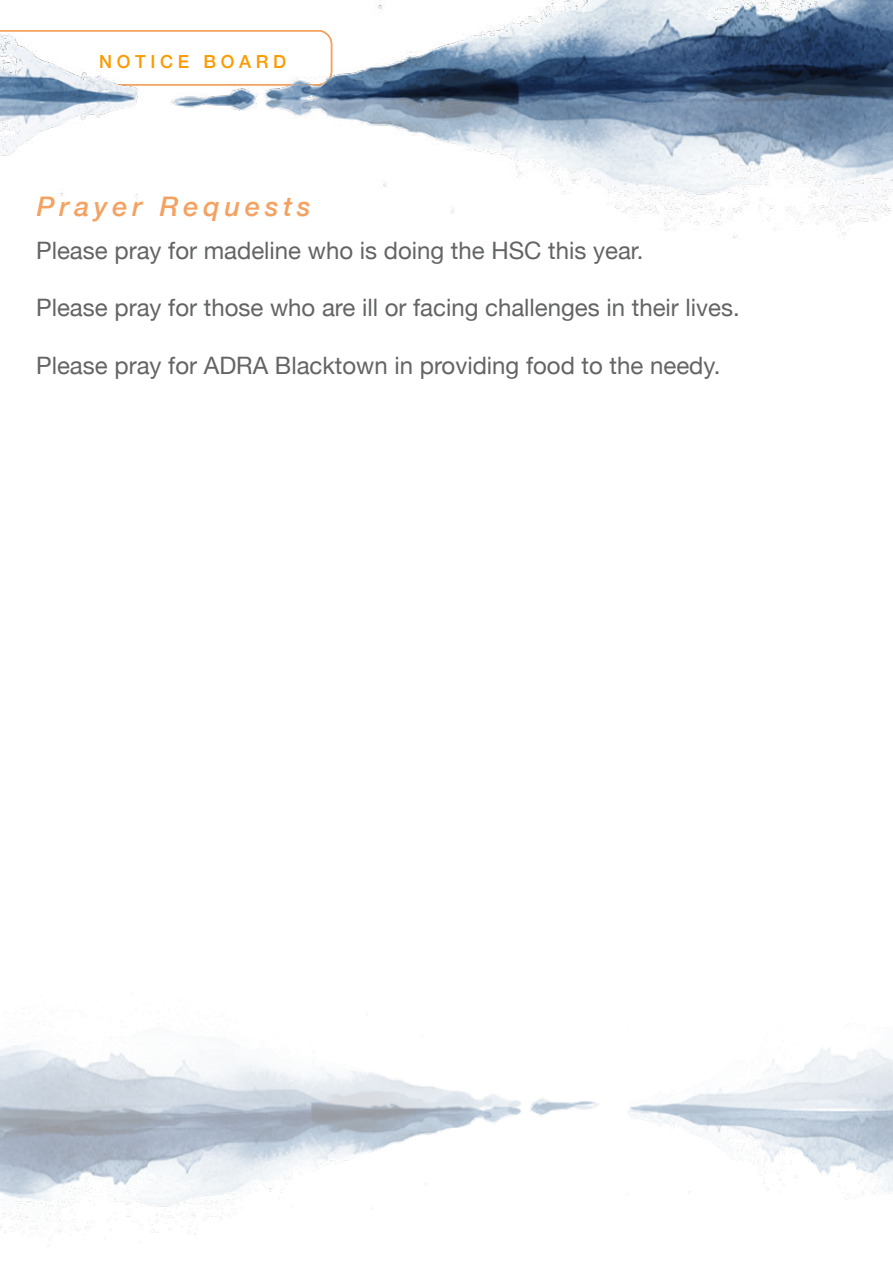
<style>
.page{position:relative;width:893px;height:1263px;background:#fff}
.page>*{position:absolute;margin:0;border:0;box-sizing:border-box;transform-origin:0 0}
.t1{font:italic 500 27px "Helvetica Neue";letter-spacing:.18em;color:#f4a261}
.t2{font:24px "Helvetica Neue";color:#636466}
.t3{font:500 18px "Helvetica Neue";letter-spacing:.26em;color:#fd9a00}
</style>
<div class="page">
<img style="left:0;top:1045px;width:893px;height:202px">
<img style="left:123px;top:0;width:770px;height:238px">
<img style="left:0;top:30px;width:123px;height:166px">
<p class="t3" style="left:99px;top:47px;width:189px">NOTICE BOARD</p>
<p class="t1" style="left:37px;top:183px;width:276px">Prayer Requests</p>
<p class="t2" style="left:36px;top:233px;width:609px">Please pray for madeline who is doing the HSC this year.</p>
<p class="t2" style="left:36px;top:291px;width:705px">Please pray for those who are ill or facing challenges in their lives.</p>
<p class="t2" style="left:36px;top:348px;width:686px">Please pray for ADRA Blacktown in providing food to the needy.</p>
</div>
